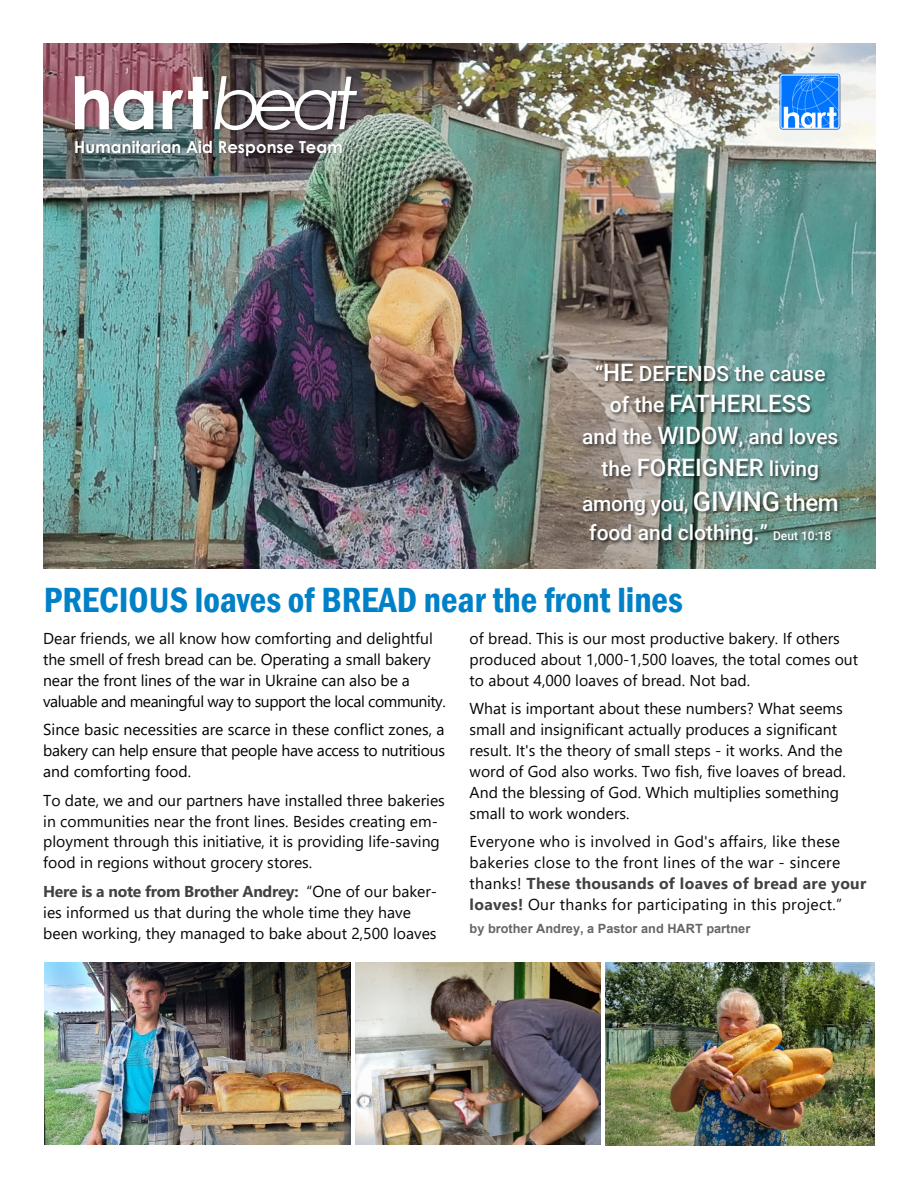
<style>
.page{position:relative;width:918px;height:1188px;background:#fff}
.page>*{position:absolute;margin:0;border:0;box-sizing:border-box;transform-origin:0 0}
.t1{font:700 72px "Century Gothic";color:#fff}
.t2{font:600 condensed 36px "Franklin Gothic";color:#0081c7}
.t3{font:500 24px "Roboto";color:#fff}
.t4{font:500 21px/31.8px "Roboto";color:#fff;text-align:center}
.t5{font:700 16.5px "Century Gothic";color:#fff}
.t6{font:15.75px/21px "Segoe UI";color:#050505}
.t7{font:15.75px/21px "Segoe UI";letter-spacing:-.01em;color:#000}
.t8{font:15.75px/21px "Segoe UI";letter-spacing:.02em;color:#050505}
.t9{font:700 12.75px "Arial";color:#666}
.s1{font-weight:400;font-style:italic}
.s2{font-size:24px}
.s3{font-size:21px}
.s4{font-size:27px}
.s5{font-size:12px}
.s6{color:#050505}
.s7{font-weight:700;color:rgb(5 5 5/.76)}
</style>
<div class="page">
<img style="left:43px;top:43px;width:832px;height:525px">
<img style="left:574px;top:355px;width:302px;height:203px">
<img style="left:63px;top:70px;width:314px;height:74px">
<img style="left:74px;top:132px;width:306px;height:26px">
<img style="left:779px;top:73px;width:61px;height:57px">
<img style="left:605px;top:963px;width:269px;height:182px">
<img style="left:356px;top:963px;width:245px;height:182px">
<img style="left:44px;top:962px;width:307px;height:183px">
<h1 class="t1" style="left:70px;top:75px;width:290px">h a r t <span class="s1">beat</span></h1>
<p class="t5" style="left:74px;top:141px;width:270px">Humanitarian Aid Response Team</p>
<h3 class="t4" style="left:595px;top:359px;width:232px">“<span class="s2">HE</span> DEFENDS the cause</h3>
<h3 class="t3" style="left:610px;top:394px;width:202px"><span class="s3">of the</span> FATHERLESS</h3>
<h3 class="t4" style="left:582px;top:423px;width:258px">and the <span class="s2">WIDOW</span>, and loves the <span class="s2">FOREIGNER</span> living</h3>
<h3 class="t4" style="left:582px;top:491px;width:258px;line-height:29.7px">among you, <span class="s4">GIVING</span> <span class="s2">them </span>food and clothing.” <span class="s5">Deut 10:18</span></h3>
<h2 class="t2" style="left:44px;top:587px;width:640px">PRECIOUS loaves of BREAD near the front lines</h2>
<p class="t7" style="left:43px;top:629px;width:404px"><span class="s6">Dear friends, we all know how comforting and delightful the smell of fresh bread can be.</span> Operating a small bakery near the front lines of the war in Ukraine can also be a valuable and meaningful way to support the local community.</p>
<p class="t7" style="left:43px;top:721px;width:403px;text-align:justify">Since basic necessities are scarce in these conflict zones, a bakery can help ensure that people have access to nutritious and comforting food.</p>
<p class="t6" style="left:43px;top:791px;width:403px">To date, we and our partners have installed three bakeries in communities near the front lines. Besides creating em&shy;ployment through this initiative, it is providing life-saving food in regions without grocery stores.</p>
<p class="t6" style="left:43px;top:882px;width:395px"><span class="s7">Here is a note from Brother Andrey:</span> “One of our baker&shy;ies informed us that during the whole time they have been working, they managed to bake about 2,500 loaves</p>
<p class="t6" style="left:470px;top:629px;width:390px">of bread. This is our most productive bakery. If others produced about 1,000-1,500 loaves, the total comes out to about 4,000 loaves of bread. Not bad.</p>
<p class="t6" style="left:470px;top:700px;width:378px">What is important about these numbers? What seems small and insignificant actually produces a significant result. It's the theory of small steps - it works. And the word of God also works. Two fish, five loaves of bread.<br>And the blessing of God. Which multiplies something small to work wonders.</p>
<p class="t8" style="left:470px;top:833px;width:398px">Everyone who is involved in God's affairs, like these bakeries close to the front lines of the war - sincere thanks! <span class="s7">These thousands of loaves of bread are your loaves!</span> Our thanks for participating in this project.”</p>
<p class="t9" style="left:470px;top:924px;width:282px">by brother Andrey, a Pastor and HART partner</p>
</div>
